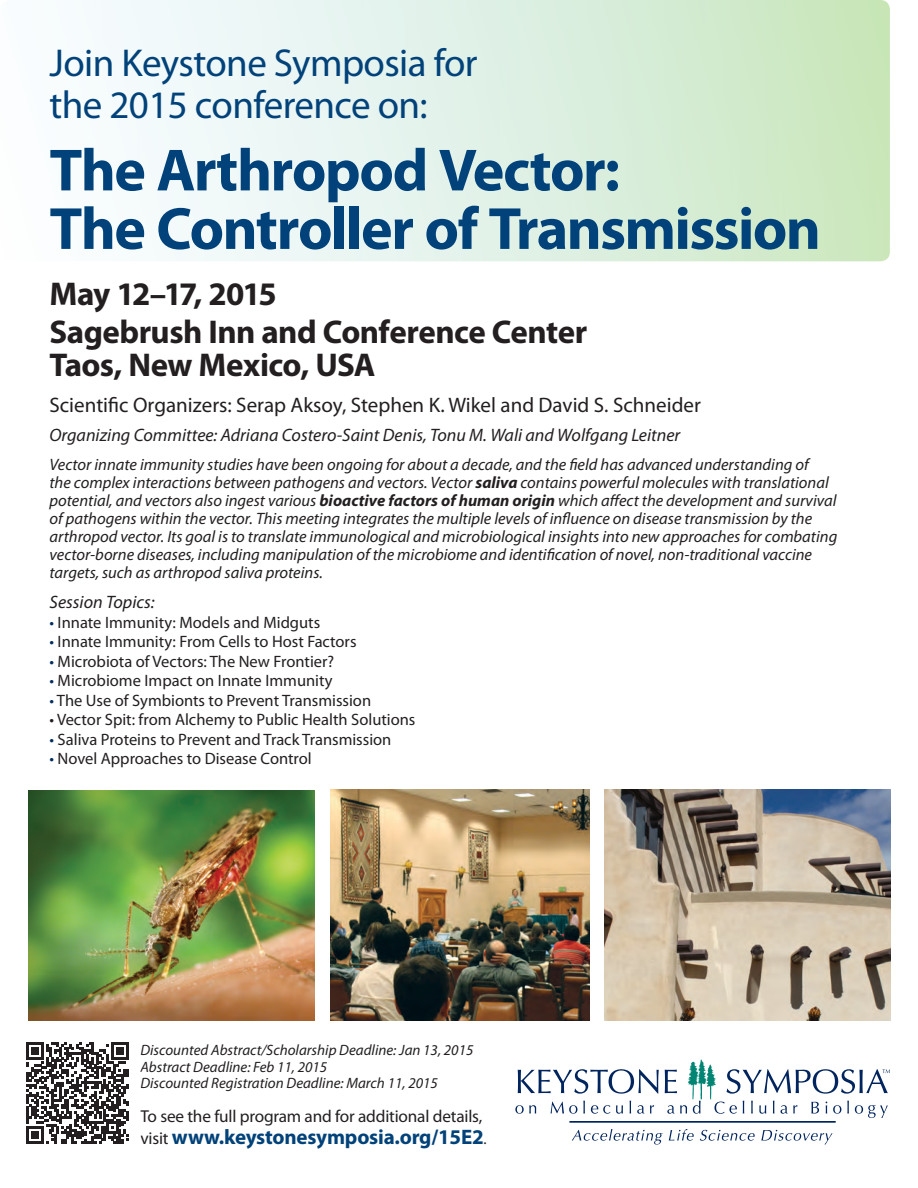
<style>
.page{position:relative;width:918px;height:1188px;background:#fff}
.page>*{position:absolute;margin:0;border:0;box-sizing:border-box;transform-origin:0 0}
.t1{font:700 60px/58.5px "Myriad Pro";letter-spacing:-.025em;color:#004279}
.t2{font:39px/42px "Myriad Pro";letter-spacing:-.015em;color:#004279}
.t3{font:700 33px/38.7px "Myriad Pro";letter-spacing:-.015em;color:#231f20}
.t4{font:21px "Myriad Pro";color:#231f20}
.t5{font:700 21px "Myriad Pro";letter-spacing:-.01em;color:#004279}
.t6{font:italic 18px "Myriad Pro";color:#231f20}
.t7{font:17.25px "Myriad Pro";letter-spacing:-.01em;color:#231f20}
.t8{font:italic 16.5px/18px "Myriad Pro";color:#231f20}
.t9{font:16.5px "Myriad Pro";color:#231f20}
.t10{font:italic 15px/16.5px "Myriad Pro";color:#231f20}
.s1{font-weight:700}
.s2{color:#002d5e}
.s3{font-weight:400;font-size:17.25px;color:#231f20}
.s4{font-weight:400;font-size:15px;color:#231f20}
</style>
<div class="page">
<img style="left:29px;top:791px;width:286px;height:230px">
<img style="left:605px;top:789px;width:286px;height:231px">
<div style="left:0;top:0;width:890px;height:261px;background:linear-gradient(to right,#fcfeff,#c9e6c2);border-radius:10px"></div>
<img style="left:331px;top:789px;width:259px;height:231px">
<svg style="left:518px;top:1069px;width:141px;height:25px"></svg>
<svg style="left:515px;top:1105px;width:21px;height:9px"></svg>
<svg style="left:551px;top:1102px;width:26px;height:12px"></svg>
<svg style="left:583px;top:1101px;width:2px;height:13px"></svg>
<svg style="left:591px;top:1105px;width:19px;height:9px"></svg>
<svg style="left:616px;top:1105px;width:7px;height:9px"></svg>
<svg style="left:630px;top:1101px;width:1px;height:13px"></svg>
<svg style="left:637px;top:1105px;width:7px;height:9px"></svg>
<svg style="left:650px;top:1105px;width:4px;height:9px"></svg>
<svg style="left:572px;top:1129px;width:91px;height:16px"></svg>
<svg style="left:669px;top:1129px;width:25px;height:12px"></svg>
<svg style="left:700px;top:1130px;width:55px;height:11px"></svg>
<svg style="left:761px;top:1130px;width:72px;height:15px"></svg>
<hr style="left:569px;top:1121px;width:267px;height:2px;background:#00245d">
<svg style="left:665px;top:1059px;width:225px;height:59px"></svg>
<svg style="left:27px;top:1042px;width:102px;height:102px"></svg>
<h2 class="t2" style="left:50px;top:42px;width:430px">Join Keystone Symposia for the 2015 conference on:</h2>
<h1 class="t1" style="left:50px;top:139px;width:773px">The Arthropod Vector:<br>The Controller of Transmission</h1>
<h3 class="t3" style="left:50px;top:273px;width:539px">May 12–17, 2015<br>Sagebrush Inn and Conference Center</h3>
<h3 class="t3" style="left:50px;top:345px;width:328px">Taos, New Mexico, USA</h3>
<p class="t4" style="left:50px;top:392px;width:653px">Scientific Organizers: Serap Aksoy, Stephen K. Wikel and David S. Schneider</p>
<p class="t6" style="left:50px;top:424px;width:632px">Organizing Committee: Adriana Costero-Saint Denis, Tonu M. Wali and Wolfgang Leitner</p>
<p class="t8" style="left:50px;top:455px;width:789px">Vector innate immunity studies have been ongoing for about a decade, and the field has advanced understanding of<br>the complex interactions between pathogens and vectors. Vector <span class="s1">saliva</span> contains powerful molecules with translational potential, and vectors also ingest various <span class="s1">bioactive factors of human origin</span> which affect the development and survival of pathogens within the vector. This meeting integrates the multiple levels of influence on disease transmission by the arthropod vector. Its goal is to translate immunological and microbiological insights into new approaches for combating vector-borne diseases, including manipulation of the microbiome and identification of novel, non-traditional vaccine targets, such as arthropod saliva proteins.</p>
<p class="t6" style="left:50px;top:591px;width:107px">Session Topics:</p>
<p class="t9" style="left:50px;top:612px;width:272px"><span class="s2">•</span> Innate Immunity: Models and Midguts</p>
<p class="t9" style="left:50px;top:632px;width:309px"><span class="s2">•</span> Innate Immunity: From Cells to Host Factors</p>
<p class="t9" style="left:50px;top:651px;width:286px"><span class="s2">•</span> Microbiota of Vectors: The New Frontier?</p>
<p class="t9" style="left:50px;top:671px;width:285px"><span class="s2">•</span> Microbiome Impact on Innate Immunity</p>
<p class="t9" style="left:50px;top:690px;width:323px"><span class="s2">•</span> The Use of Symbionts to Prevent Transmission</p>
<p class="t9" style="left:50px;top:710px;width:368px">• Vector Spit: from Alchemy to Public Health Solutions</p>
<p class="t9" style="left:50px;top:729px;width:343px"><span class="s2">•</span> Saliva Proteins to Prevent and Track Transmission</p>
<p class="t9" style="left:50px;top:749px;width:264px"><span class="s2">•</span> Novel Approaches to Disease Control</p>
<p class="t10" style="left:140px;top:1042px;width:335px">Discounted Abstract/Scholarship Deadline: Jan 13, 2015<br>Abstract Deadline: Feb 11, 2015<br>Discounted Registration Deadline: March 11, 2015</p>
<p class="t7" style="left:140px;top:1105px;width:343px">To see the full program and for additional details,</p>
<p class="t5" style="left:140px;top:1123px;width:348px"><span class="s3">visit</span> www.keystonesymposia.org/15E2<span class="s4">.</span></p>
</div>
